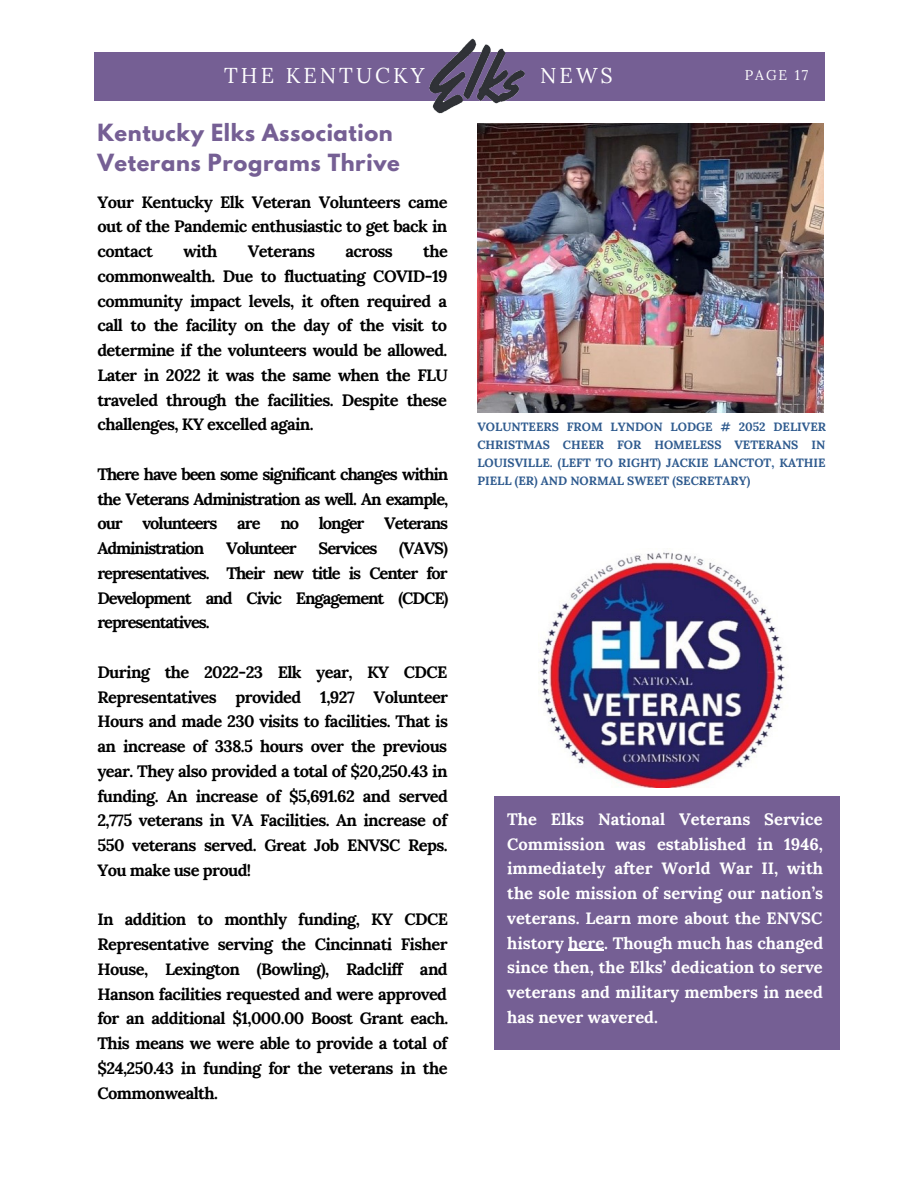
<style>
.page{position:relative;width:918px;height:1188px;background:#fff}
.page>*{position:absolute;margin:0;border:0;box-sizing:border-box;transform-origin:0 0}
.t1{font:21.45px "Lora";letter-spacing:.14em;color:#fff}
.t2{font:700 21px/29.2px "League Spartan";letter-spacing:.03em;color:#755f94}
.t3{font:700 16.5px/24.8px "Lora";letter-spacing:-.035em;color:#000;text-align:justify}
.t4{font:700 16.5px/24.8px "Lora";color:#fff;text-align:justify}
.t5{font:700 16.5px "Lora";letter-spacing:-.065em;color:#000}
.t6{font:13.95px "Lora";letter-spacing:.14em;color:#fff}
.t7{font:700 12px/18px "Lora";color:#2e5a8e;text-align:justify}
</style>
<div class="page">
<div style="left:95px;top:53px;width:730px;height:47px;background:#755f94"></div>
<img style="left:429px;top:38px;width:97px;height:76px">
<img style="left:477px;top:123px;width:347px;height:289px">
<div style="left:494px;top:796px;width:346px;height:254px;background:#755f94"></div>
<img style="left:539px;top:552px;width:246px;height:235px">
<hr style="left:568px;top:950px;width:36px;height:1px;background:#fff">
<p class="t1" style="left:224px;top:61px;width:202px">THE KENTUCKY</p>
<p class="t1" style="left:540px;top:61px;width:74px">NEWS</p>
<p class="t6" style="left:745px;top:66px;width:65px">PAGE 17</p>
<p class="t2" style="left:97px;top:121px;width:304px">Kentucky Elks Association<br>Veterans Programs Thrive</p>
<p class="t3" style="left:97px;top:189px;width:352px">Your Kentucky Elk Veteran Volunteers came out of the Pandemic enthusiastic to get back in contact</p>
<p class="t3" style="left:183px;top:239px;width:36px">with</p>
<p class="t3" style="left:248px;top:239px;width:69px">Veterans</p>
<p class="t3" style="left:345px;top:239px;width:49px">across</p>
<p class="t3" style="left:97px;top:239px;width:352px;text-indent:326px">the commonwealth. Due to fluctuating COVID-19 community impact levels, it often required a call to the facility on the day of the visit to determine if the volunteers would be allowed.<br>Later in 2022 it was the same when the FLU traveled through the facilities. Despite these challenges, KY excelled again.</p>
<p class="t3" style="left:97px;top:462px;width:353px">There have been some significant changes within the Veterans Administration as well. An example, our volunteers are no longer Veterans Administration</p>
<p class="t5" style="left:226px;top:538px;width:72px">Volunteer</p>
<p class="t5" style="left:319px;top:538px;width:60px">Services</p>
<p class="t3" style="left:97px;top:536px;width:353px;text-indent:302px">(VAVS) representatives. Their new title is Center for Development and Civic Engagement (CDCE) representatives.</p>
<p class="t3" style="left:97px;top:660px;width:352px">During the 2022-23 Elk year, KY CDCE Representatives provided 1,927 Volunteer Hours and made 230 visits to facilities. That is an increase of 338.5 hours over the previous year. They also provided a total of $20,250.43 in funding. An increase of $5,691.62 and served 2,775 veterans in VA Facilities. An increase of 550 veterans served. Great Job ENVSC Reps.<br>You make use proud!</p>
<p class="t3" style="left:97px;top:907px;width:352px">In addition to monthly funding, KY CDCE Representative serving the Cincinnati Fisher House, Lexington (Bowling), Radcliff and Hanson facilities requested and were approved for an additional $1,000.00 Boost Grant each.<br>This means we were able to provide a total of $24,250.43 in funding for the veterans in the Commonwealth.</p>
<p class="t7" style="left:477px;top:418px;width:350px">VOLUNTEERS FROM LYNDON LODGE # 2052 DELIVER CHRISTMAS CHEER FOR HOMELESS VETERANS IN LOUISVILLE. (LEFT TO RIGHT) JACKIE LANCTOT, KATHIE PIELL (ER) AND NORMAL SWEET (SECRETARY)</p>
<p class="t4" style="left:507px;top:807px;width:318px">The Elks National Veterans Service Commission was established in 1946, immediately after World War II, with the sole mission of serving our nation’s veterans. Learn more about the ENVSC history here. Though much has changed since then, the Elks’ dedication to serve veterans and military members in need has never wavered.</p>
</div>
